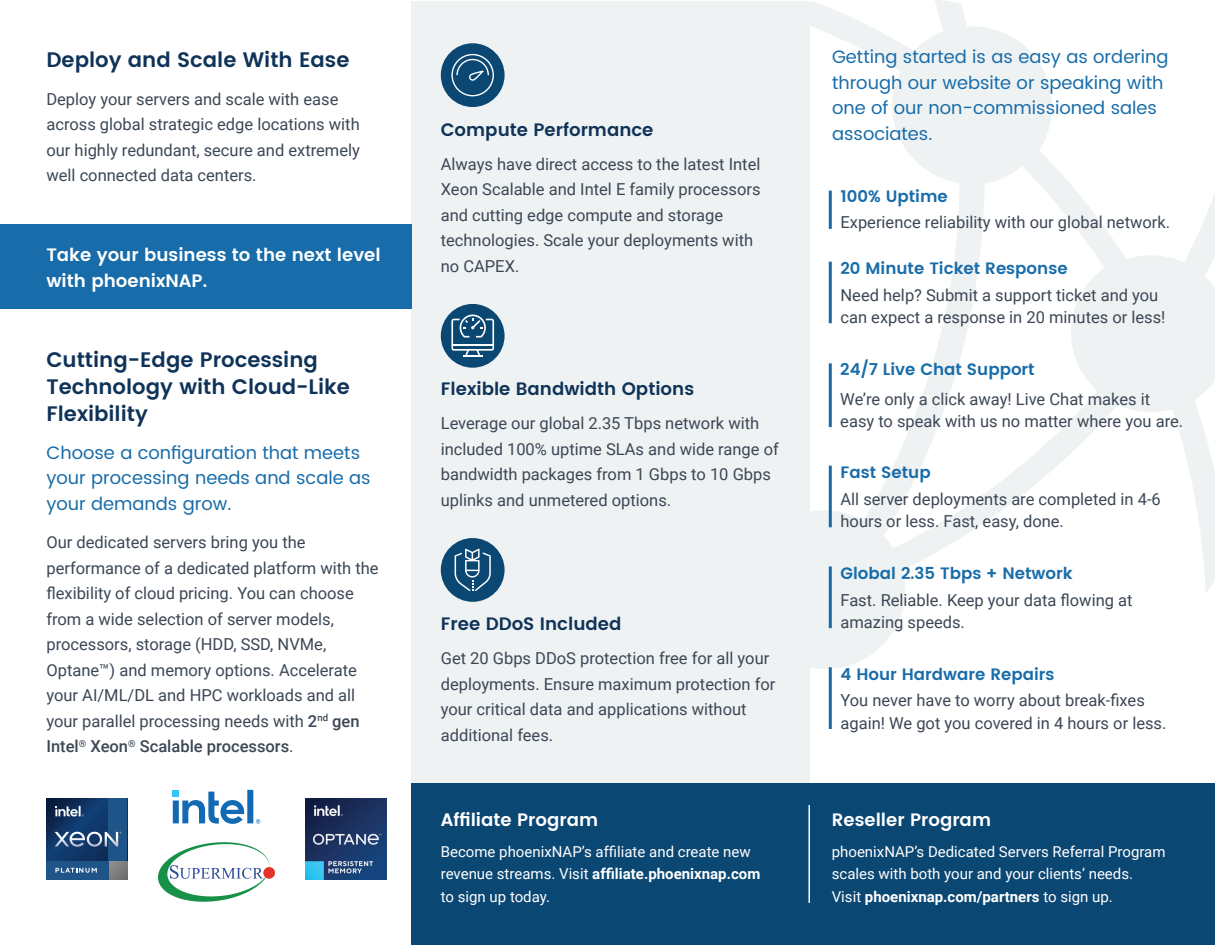
<style>
.page{position:relative;width:1215px;height:945px;background:#fff}
.page>*{position:absolute;margin:0;border:0;box-sizing:border-box;transform-origin:0 0}
.t1{font:600 21px/27px "Poppins";color:#0f3358}
.t2{font:18px/25.5px "Poppins";color:#176ca9}
.t3{font:600 18px/25.5px "Poppins";color:#fff}
.t4{font:600 18px "Poppins";color:#0f3358}
.t5{font:16.5px/25.5px "Roboto";color:#3c4755}
.t6{font:600 16.5px "Poppins";color:#176ca9}
.t7{font:15px/22.5px "Roboto";color:#fff}
.s1{font-weight:500}
.s2{font-weight:700}
</style>
<div class="page">
<svg style="left:810px;top:0;width:405px;height:728px"></svg>
<div style="left:412px;top:1px;width:398px;height:782px;background:#eff2f3"></div>
<div style="left:412px;top:783px;width:803px;height:162px;background:#0b4773"></div>
<div style="left:441px;top:43px;width:64px;height:64px;background:#0b4773;border-radius:50%"></div>
<div style="left:441px;top:538px;width:64px;height:64px;background:#0b4773;border-radius:50%"></div>
<div style="left:441px;top:304px;width:64px;height:64px;background:#0b4773;border-radius:50%"></div>
<svg style="left:451px;top:54px;width:43px;height:42px"></svg>
<svg style="left:451px;top:315px;width:43px;height:42px"></svg>
<svg style="left:455px;top:549px;width:36px;height:42px"></svg>
<hr style="left:829px;top:191px;width:3px;height:38px;background:#1b68a6">
<hr style="left:829px;top:262px;width:3px;height:61px;background:#1b68a6">
<hr style="left:829px;top:363px;width:3px;height:64px;background:#1b68a6">
<hr style="left:829px;top:466px;width:3px;height:61px;background:#1b68a6">
<hr style="left:829px;top:566px;width:3px;height:62px;background:#1b68a6">
<hr style="left:829px;top:667px;width:3px;height:62px;background:#1b68a6">
<hr style="left:808px;top:805px;width:2px;height:98px;background:#fff">
<svg style="left:173px;top:790px;width:87px;height:34px"></svg>
<svg style="left:46px;top:799px;width:63px;height:62px;background:#0f3463"></svg>
<svg style="left:109px;top:861px;width:18px;height:19px"></svg>
<div style="left:109px;top:799px;width:18px;height:62px;background:#1f5488"></div>
<div style="left:46px;top:861px;width:63px;height:19px;background:#1f5488"></div>
<svg style="left:55px;top:832px;width:67px;height:15px"></svg>
<svg style="left:55px;top:806px;width:29px;height:11px"></svg>
<svg style="left:55px;top:868px;width:42px;height:5px"></svg>
<svg style="left:158px;top:842px;width:112px;height:60px"></svg>
<div style="left:263px;top:867px;width:12px;height:12px;background:#e33328;border-radius:50%"></div>
<img style="left:306px;top:799px;width:81px;height:81px">
<div style="left:0;top:224px;width:412px;height:84px;background:#176ca9"></div>
<p class="t1" style="left:46px;top:47px;width:305px">Deploy and Scale With Ease</p>
<p class="t5" style="left:46px;top:86px;width:315px">Deploy your servers and scale with ease across global strategic edge locations with our highly redundant, secure and extremely well connected data centers.</p>
<p class="t3" style="left:46px;top:243px;width:336px">Take your business to the next level with phoenixNAP.</p>
<p class="t1" style="left:46px;top:347px;width:305px">Cutting-Edge Processing<br>Technology with Cloud-Like<br>Flexibility</p>
<p class="t2" style="left:46px;top:440px;width:326px">Choose a configuration that meets your processing needs and scale as your demands grow.</p>
<p class="t5" style="left:46px;top:529px;width:334px">Our dedicated servers bring you the performance of a dedicated platform with the flexibility of cloud pricing. You can choose from a wide selection of server models, processors, storage (HDD, SSD, NVMe, Optane™) and memory options. Accelerate your AI/ML/DL and HPC workloads and all your parallel processing needs with <span class="s1">2</span><sup>nd</sup> <span class="s1">gen Intel</span><sup>®</sup> <span class="s1">Xeon</span><sup>®</sup> <span class="s1">Scalable processors</span>.</p>
<p class="t4" style="left:441px;top:116px;width:214px">Compute Performance</p>
<p class="t5" style="left:441px;top:150px;width:321px">Always have direct access to the latest Intel Xeon Scalable and Intel E family processors and cutting edge compute and storage technologies. Scale your deployments with no CAPEX.</p>
<p class="t4" style="left:441px;top:375px;width:255px">Flexible Bandwidth Options</p>
<p class="t5" style="left:441px;top:410px;width:340px">Leverage our global 2.35 Tbps network with included 100% uptime SLAs and wide range of bandwidth packages from 1 Gbps to 10 Gbps uplinks and unmetered options.</p>
<p class="t4" style="left:441px;top:611px;width:182px">Free DDoS Included</p>
<p class="t5" style="left:441px;top:645px;width:336px">Get 20 Gbps DDoS protection free for all your deployments. Ensure maximum protection for your critical data and applications without additional fees.</p>
<p class="t3" style="left:441px;top:808px;width:159px">Affiliate Program</p>
<p class="t7" style="left:441px;top:840px;width:321px">Become phoenixNAP’s affiliate and create new revenue streams. Visit <span class="s2">affiliate.phoenixnap.com </span>to sign up today.</p>
<p class="t2" style="left:832px;top:45px;width:338px">Getting started is as easy as ordering through our website or speaking with one of our non-commissioned sales associates.</p>
<p class="t6" style="left:841px;top:184px;width:109px">100% Uptime</p>
<p class="t5" style="left:841px;top:209px;width:331px">Experience reliability with our global network.</p>
<p class="t6" style="left:841px;top:256px;width:229px">20 Minute Ticket Response</p>
<p class="t5" style="left:841px;top:283px;width:327px;line-height:22.5px">Need help? Submit a support ticket and you can expect a response in 20 minutes or less!</p>
<p class="t6" style="left:840px;top:357px;width:196px">24/7 Live Chat Support</p>
<p class="t5" style="left:840px;top:387px;width:344px;line-height:22.5px">We’re only a click away! Live Chat makes it easy to speak with us no matter where you are.</p>
<p class="t6" style="left:841px;top:460px;width:92px">Fast Setup</p>
<p class="t5" style="left:841px;top:487px;width:322px;line-height:22.5px">All server deployments are completed in 4-6 hours or less. Fast, easy, done.</p>
<p class="t6" style="left:841px;top:561px;width:234px">Global 2.35 Tbps + Network</p>
<p class="t5" style="left:841px;top:588px;width:294px;line-height:22.5px">Fast. Reliable. Keep your data flowing at amazing speeds.</p>
<p class="t6" style="left:841px;top:662px;width:215px">4 Hour Hardware Repairs</p>
<p class="t5" style="left:841px;top:689px;width:327px;line-height:22.5px">You never have to worry about break-fixes again! We got you covered in 4 hours or less.</p>
<p class="t3" style="left:832px;top:808px;width:161px">Reseller Program</p>
<p class="t7" style="left:832px;top:840px;width:335px">phoenixNAP’s Dedicated Servers Referral Program scales with both your and your clients’ needs.<br>Visit <span class="s2">phoenixnap.com/partners</span> to sign up.</p>
</div>
